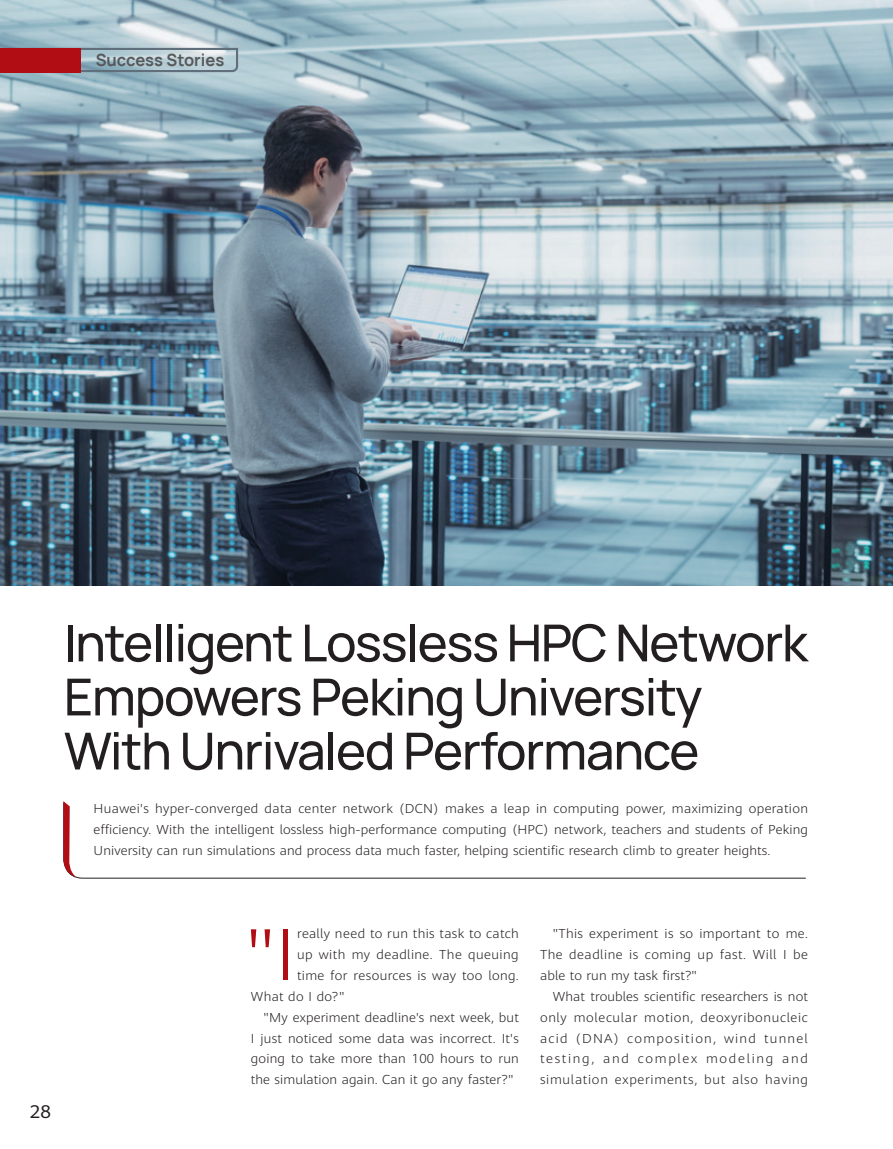
<style>
.page{position:relative;width:893px;height:1149px;background:#fff}
.page>*{position:absolute;margin:0;border:0;box-sizing:border-box;transform-origin:0 0}
.t1{font:300 71.7px "Huawei Sans";color:#b00d15;scale:1.05 1}
.t2{font:500 51px/54px "Manrope";letter-spacing:-.025em;color:#231f20}
.t3{font:18px "Huawei Sans";color:#231f20;scale:1.05 1}
.t4{font:700 16.5px "Manrope";color:#57585a}
.t5{font:300 12.75px/20.9px "Huawei Sans";letter-spacing:.02em;color:#231f20;text-align:justify;scale:1.05 1}
</style>
<div class="page">
<img style="left:0;top:0;width:893px;height:585px">
<svg style="left:72px;top:876px;width:734px;height:2px"></svg>
<svg style="left:63px;top:801px;width:12px;height:75px"></svg>
<svg style="left:0;top:47px;width:239px;height:26px;background:#a6b7c0"></svg>
<div style="left:0;top:48px;width:80px;height:24px;background:#b00d15"></div>
<p class="t4" style="left:96px;top:49px;width:130px">Success Stories</p>
<h2 class="t2" style="left:64px;top:616px;width:746px">Intelligent Lossless HPC Network<br>Empowers Peking University<br>With Unrivaled Performance</h2>
<p class="t5" style="left:94px;top:797px;width:682px">Huawei's hyper-converged data center network (DCN) makes a leap in computing power, maximizing operation efficiency. With the intelligent lossless high-performance computing (HPC) network, teachers and students of Peking University can run simulations and process data much faster, helping scientific research climb to greater heights.</p>
<h3 class="t3" style="left:30px;top:1098px;width:22px">28</h3>
<h1 class="t1" style="left:245px;top:904px;width:49px">"I</h1>
<p class="t5" style="left:297px;top:922px;width:213px">really need to run this task to catch</p>
<p class="t5" style="left:297px;top:943px;width:213px">up with my deadline. The queuing</p>
<p class="t5" style="left:297px;top:964px;width:213px">time for resources is way too long.</p>
<p class="t5" style="left:251px;top:985px;width:91px">What do I do?"</p>
<p class="t5" style="left:264px;top:1005px;width:245px">"My experiment deadline's next week, but</p>
<p class="t5" style="left:251px;top:1026px;width:257px">I just noticed some data was incorrect. It's</p>
<p class="t5" style="left:251px;top:1047px;width:257px">going to take more than 100 hours to run</p>
<p class="t5" style="left:251px;top:1068px;width:252px">the simulation again. Can it go any faster?"</p>
<p class="t5" style="left:540px;top:922px;width:257px;text-indent:13px">"This experiment is so important to me.<br>The deadline is coming up fast. Will I be able to run my task first?"</p>
<p class="t5" style="left:540px;top:985px;width:257px;text-indent:13px">What troubles scientific researchers is not only molecular motion, deoxyribonucleic acid (DNA) composition, wind tunnel testing, and complex modeling and simulation experiments, but also having</p>
</div>
